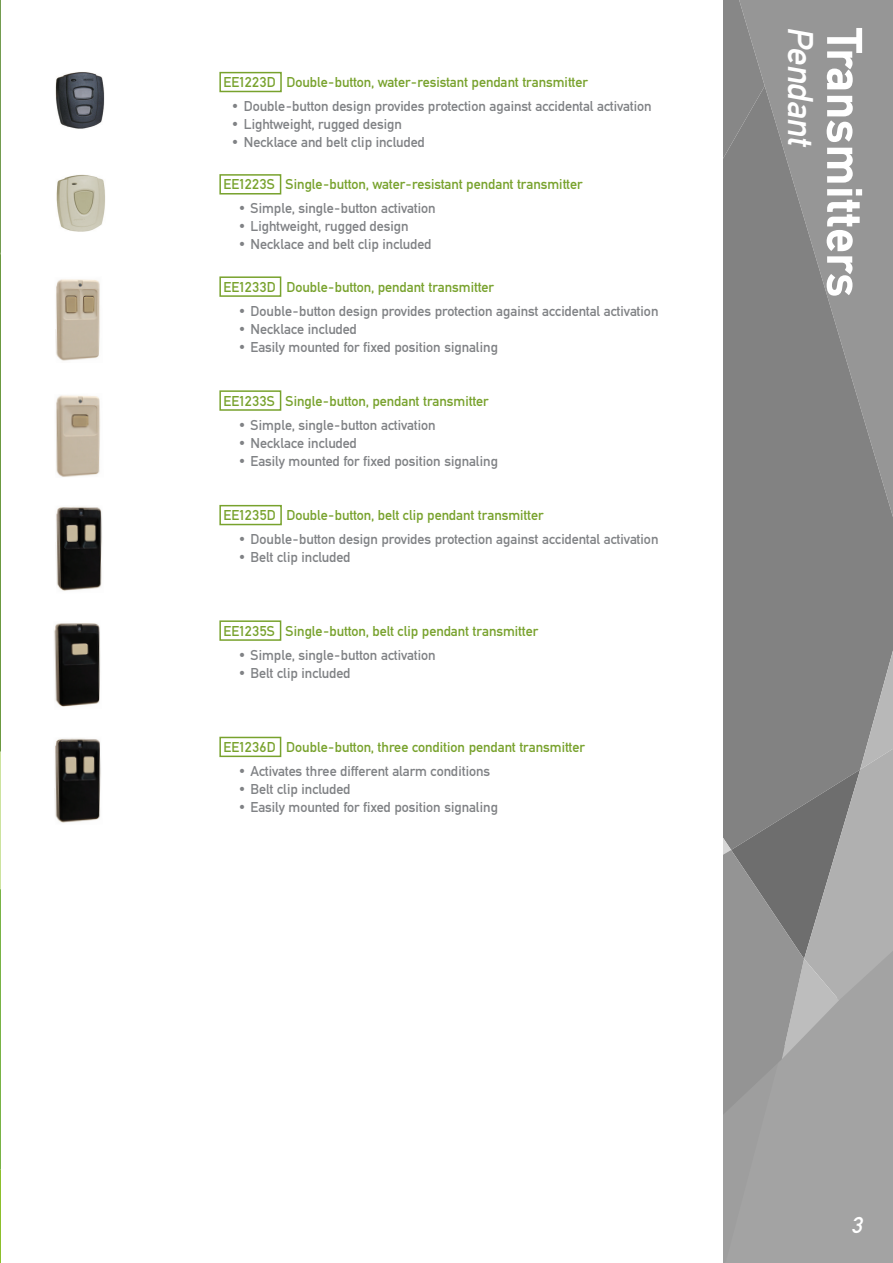
<style>
.page{position:relative;width:893px;height:1263px;background:#fff}
.page>*{position:absolute;margin:0;border:0;box-sizing:border-box;transform-origin:0 0}
.t1{font:700 52.5px "DIN Mittel EF";color:#fff}
.t2{font:italic 37.5px "DIN Mittel EF";letter-spacing:-.005em;color:#fff}
.t3{font:italic 24px "DIN Mittel EF";color:#fff}
.t4{font:15px "DIN Mittel EF";color:#808285}
.t5{font:15px "DIN Mittel EF";color:#78a22d}
</style>
<div class="page">
<div style="left:765px;top:0;width:128px;height:86px;background:#969696"></div>
<svg style="left:723px;top:86px;width:170px;height:564px;background:#878787"></svg>
<svg style="left:723px;top:650px;width:170px;height:613px;background:#979797"></svg>
<svg style="left:723px;top:850px;width:81px;height:346px;background:#949494"></svg>
<div style="left:219px;top:72px;width:63px;height:20px;border:2px solid #78a22d"></div>
<img style="left:55px;top:72px;width:50px;height:57px">
<div style="left:219px;top:174px;width:62px;height:21px;border:2px solid #78a22d"></div>
<img style="left:56px;top:174px;width:49px;height:58px">
<div style="left:219px;top:276px;width:62px;height:21px;border:2px solid #78a22d"></div>
<img style="left:55px;top:279px;width:45px;height:82px">
<div style="left:219px;top:390px;width:62px;height:21px;border:2px solid #78a22d"></div>
<img style="left:56px;top:395px;width:44px;height:82px">
<div style="left:219px;top:737px;width:62px;height:20px;border:2px solid #78a22d"></div>
<img style="left:54px;top:738px;width:47px;height:85px">
<div style="left:219px;top:620px;width:62px;height:21px;border:2px solid #78a22d"></div>
<img style="left:54px;top:623px;width:47px;height:84px">
<div style="left:219px;top:505px;width:63px;height:20px;border:2px solid #78a22d"></div>
<img style="left:56px;top:506px;width:46px;height:85px">
<p class="t5" style="left:223px;top:74px;width:366px">EE1223D Double-button, water-resistant pendant transmitter</p>
<p class="t4" style="left:230px;top:98px;width:423px">• Double-button design provides protection against accidental activation</p>
<p class="t4" style="left:230px;top:116px;width:173px">• Lightweight, rugged design</p>
<p class="t4" style="left:230px;top:134px;width:196px">• Necklace and belt clip included</p>
<p class="t5" style="left:223px;top:176px;width:361px">EE1223S Single-button, water-resistant pendant transmitter</p>
<p class="t4" style="left:237px;top:200px;width:200px">• Simple, single-button activation</p>
<p class="t4" style="left:237px;top:218px;width:173px">• Lightweight, rugged design</p>
<p class="t4" style="left:237px;top:236px;width:196px">• Necklace and belt clip included</p>
<p class="t5" style="left:223px;top:278px;width:272px">EE1233D Double-button, pendant transmitter</p>
<p class="t4" style="left:237px;top:302px;width:423px">• Double-button design provides protection against accidental activation</p>
<p class="t4" style="left:237px;top:320px;width:121px">• Necklace included</p>
<p class="t4" style="left:237px;top:338px;width:262px">• Easily mounted for fixed position signaling</p>
<p class="t5" style="left:223px;top:392px;width:267px">EE1233S Single-button, pendant transmitter</p>
<p class="t4" style="left:237px;top:416px;width:200px">• Simple, single-button activation</p>
<p class="t4" style="left:237px;top:434px;width:121px">• Necklace included</p>
<p class="t4" style="left:237px;top:452px;width:262px">• Easily mounted for fixed position signaling</p>
<p class="t5" style="left:223px;top:507px;width:322px">EE1235D Double-button, belt clip pendant transmitter</p>
<p class="t4" style="left:237px;top:531px;width:423px">• Double-button design provides protection against accidental activation</p>
<p class="t4" style="left:237px;top:549px;width:115px">• Belt clip included</p>
<p class="t5" style="left:223px;top:622px;width:316px">EE1235S Single-button, belt clip pendant transmitter</p>
<p class="t4" style="left:237px;top:646px;width:200px">• Simple, single-button activation</p>
<p class="t4" style="left:237px;top:664px;width:115px">• Belt clip included</p>
<p class="t5" style="left:223px;top:738px;width:363px">EE1236D Double-button, three condition pendant transmitter</p>
<p class="t4" style="left:237px;top:762px;width:255px">• Activates three different alarm conditions</p>
<p class="t4" style="left:237px;top:780px;width:115px">• Belt clip included</p>
<p class="t4" style="left:237px;top:798px;width:262px">• Easily mounted for fixed position signaling</p>
<p class="t2" style="left:822px;top:28px;width:121px;rotate:90deg">Pendant</p>
<p class="t1" style="left:875px;top:28px;width:271px;rotate:90deg">Transmitters</p>
<p class="t3" style="left:852px;top:1211px;width:13px">3</p>
</div>
